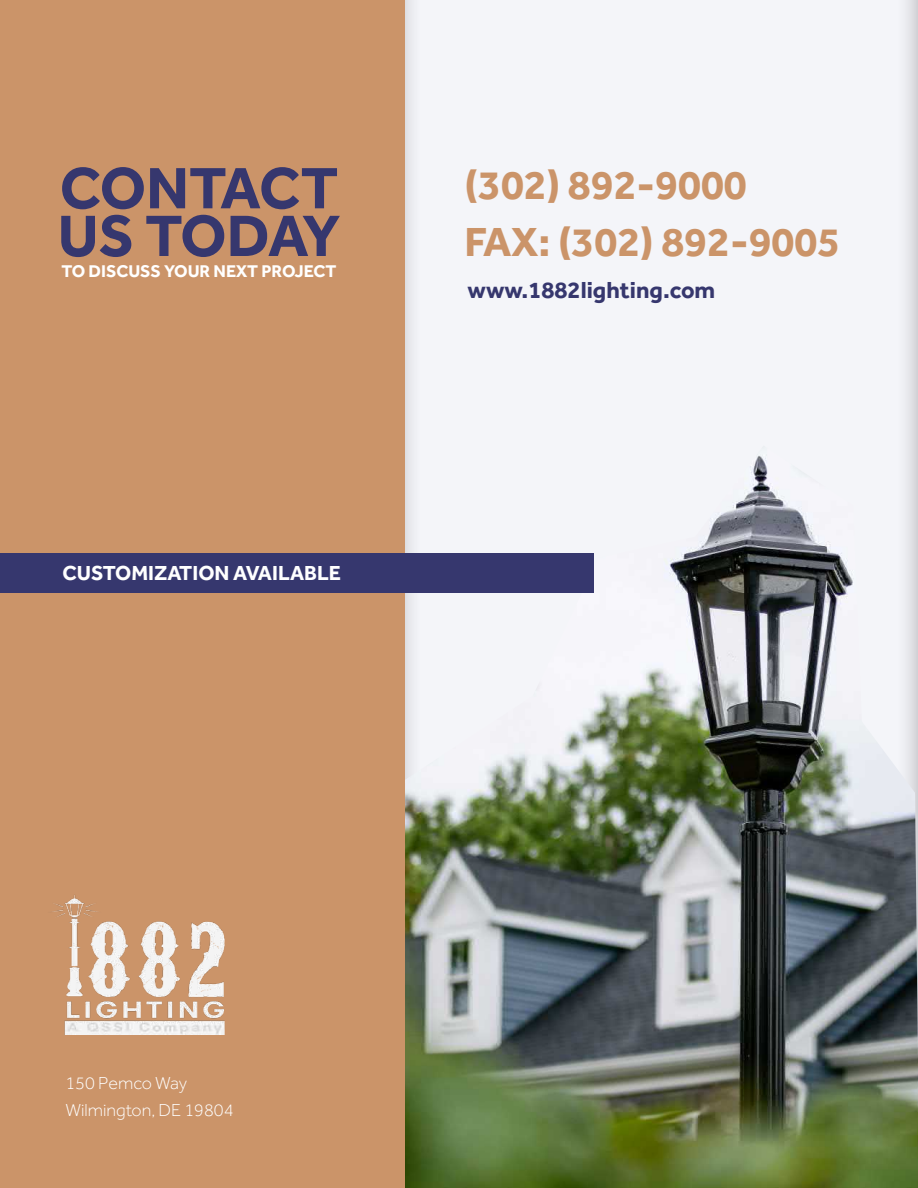
<style>
.page{position:relative;width:918px;height:1188px;background:#fff}
.page>*{position:absolute;margin:0;border:0;box-sizing:border-box;transform-origin:0 0}
.t1{font:700 60.15px "Effra";letter-spacing:-.02em;color:#36376e}
.t2{font:700 42px "Effra";color:#cb9469}
.t3{font:700 24px "Effra";color:#36376e}
.t4{font:700 21px "Effra";color:#fff}
.t5{font:300 18px "Effra";color:#fff}
.t6{font:700 17.55px "Effra";color:#fff}
</style>
<div class="page">
<div style="left:386px;top:0;width:532px;height:1188px;background:#f4f5f9"></div>
<img style="left:405px;top:446px;width:513px;height:742px">
<div style="left:0;top:0;width:405px;height:1188px;background:#cb9469"></div>
<div style="left:0;top:553px;width:594px;height:39px;background:#36376e"></div>
<img style="left:52px;top:895px;width:173px;height:140px">
<p class="t1" style="left:60px;top:152px;width:280px">CONTACT</p>
<p class="t1" style="left:58px;top:199px;width:284px">US TODAY</p>
<p class="t6" style="left:62px;top:261px;width:277px">TO DISCUSS YOUR NEXT PROJECT</p>
<p class="t4" style="left:63px;top:560px;width:280px">CUSTOMIZATION AVAILABLE</p>
<p class="t2" style="left:465px;top:159px;width:284px">(302) 892-9000</p>
<p class="t2" style="left:465px;top:216px;width:377px">FAX: (302) 892-9005</p>
<p class="t3" style="left:468px;top:275px;width:249px">www.1882lighting.com</p>
<p class="t5" style="left:65px;top:1072px;width:123px">150 Pemco Way</p>
<p class="t5" style="left:65px;top:1099px;width:170px">Wilmington, DE 19804</p>
</div>
